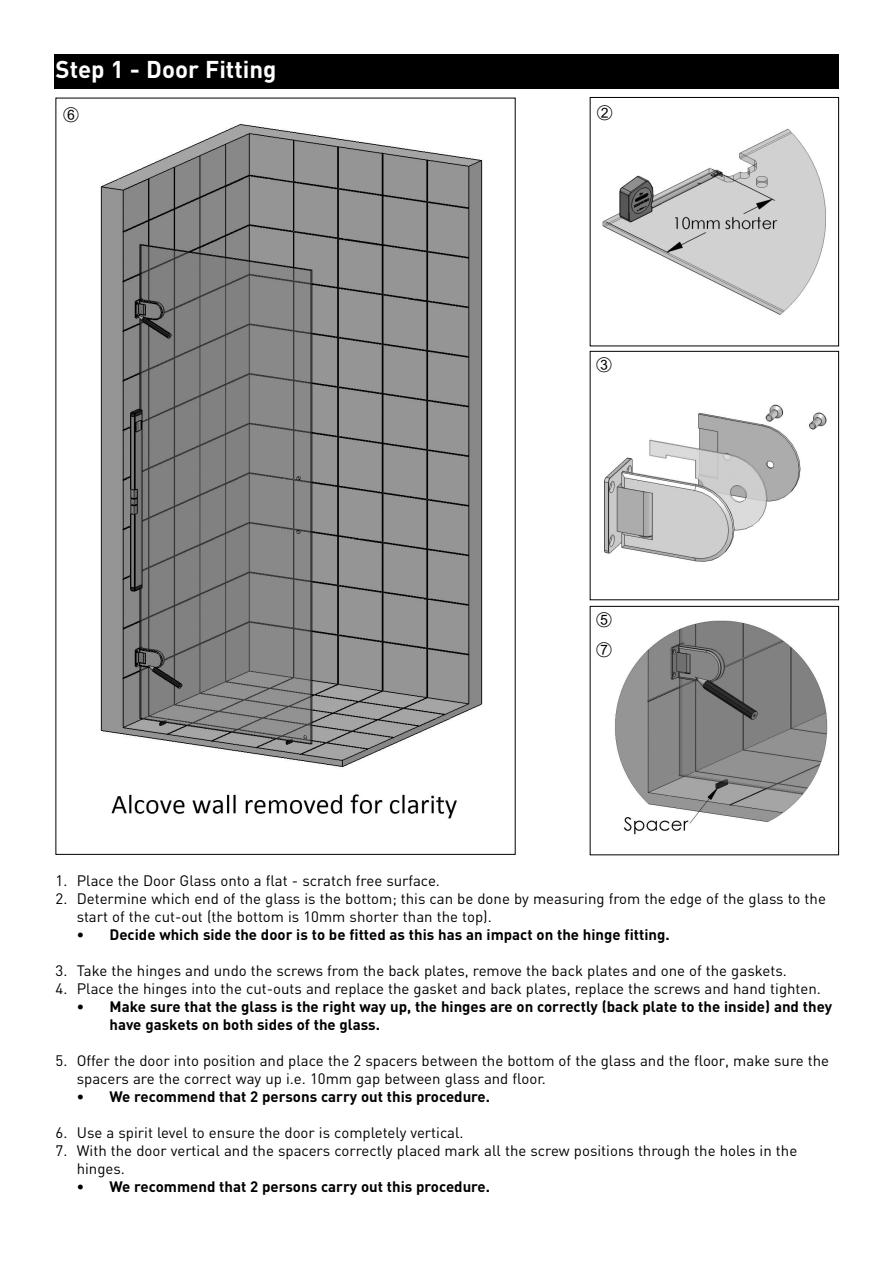
<style>
.page{position:relative;width:893px;height:1263px;background:#fff}
.page>*{position:absolute;margin:0;border:0;box-sizing:border-box;transform-origin:0 0}
.t1{font:700 24px "DIN";color:#fff}
.t2{font:21px/29.7px "Arial Unicode MS";color:#000}
.t3{font:15px/18px "DIN";color:#000}
.t4{font:700 15px/18px "DIN";color:#000}
</style>
<div class="page">
<div style="left:54px;top:54px;width:785px;height:34px;background:#000"></div>
<img style="left:100px;top:124px;width:383px;height:695px">
<img style="left:602px;top:128px;width:224px;height:187px">
<div style="left:590px;top:97px;width:249px;height:249px;border:1px solid #000"></div>
<img style="left:604px;top:404px;width:223px;height:158px">
<div style="left:590px;top:351px;width:249px;height:249px;border:1px solid #000"></div>
<img style="left:615px;top:620px;width:213px;height:215px">
<div style="left:590px;top:606px;width:249px;height:249px;border:1px solid #000"></div>
<div style="left:594px;top:610px;width:23px;height:24px;background:#fff"></div>
<div style="left:594px;top:640px;width:23px;height:23px;background:#fff"></div>
<h1 class="t1" style="left:56px;top:56px;width:223px">Step 1 - Door Fitting</h1>
<h2 class="t2" style="left:63px;top:99px;width:18px">➅</h2>
<h2 class="t2" style="left:597px;top:98px;width:18px">➁</h2>
<h2 class="t2" style="left:596px;top:350px;width:18px">➂</h2>
<h2 class="t2" style="left:596px;top:605px;width:18px">➄<br>➆</h2>
<p class="t3" style="left:56px;top:872px;width:386px">1. Place the Door Glass onto a flat - scratch free surface.</p>
<p class="t3" style="left:77px;top:890px;width:751px;text-indent:-21px">2. Determine which end of the glass is the bottom; this can be done by measuring from the edge of the glass to the start of the cut-out (the bottom is 10mm shorter than the top).</p>
<p class="t4" style="left:77px;top:926px;width:594px">• Decide which side the door is to be fitted as this has an impact on the hinge fitting.</p>
<p class="t3" style="left:56px;top:962px;width:733px">3. Take the hinges and undo the screws from the back plates, remove the back plates and one of the gaskets.</p>
<p class="t3" style="left:55px;top:980px;width:767px">4. Place the hinges into the cut-outs and replace the gasket and back plates, replace the screws and hand tighten.</p>
<p class="t4" style="left:109px;top:998px;width:724px;text-indent:-33px">• Make sure that the glass is the right way up, the hinges are on correctly (back plate to the inside) and they have gaskets on both sides of the glass.</p>
<p class="t3" style="left:77px;top:1052px;width:754px;text-indent:-21px">5. Offer the door into position and place the 2 spacers between the bottom of the glass and the floor, make sure the spacers are the correct way up i.e. 10mm gap between glass and floor.</p>
<p class="t4" style="left:77px;top:1088px;width:415px">• We recommend that 2 persons carry out this procedure.</p>
<p class="t3" style="left:56px;top:1124px;width:410px">6. Use a spirit level to ensure the door is completely vertical.</p>
<p class="t3" style="left:77px;top:1142px;width:722px;text-indent:-21px">7. With the door vertical and the spacers correctly placed mark all the screw positions through the holes in the hinges.</p>
<p class="t4" style="left:77px;top:1178px;width:415px">• We recommend that 2 persons carry out this procedure.</p>
</div>
